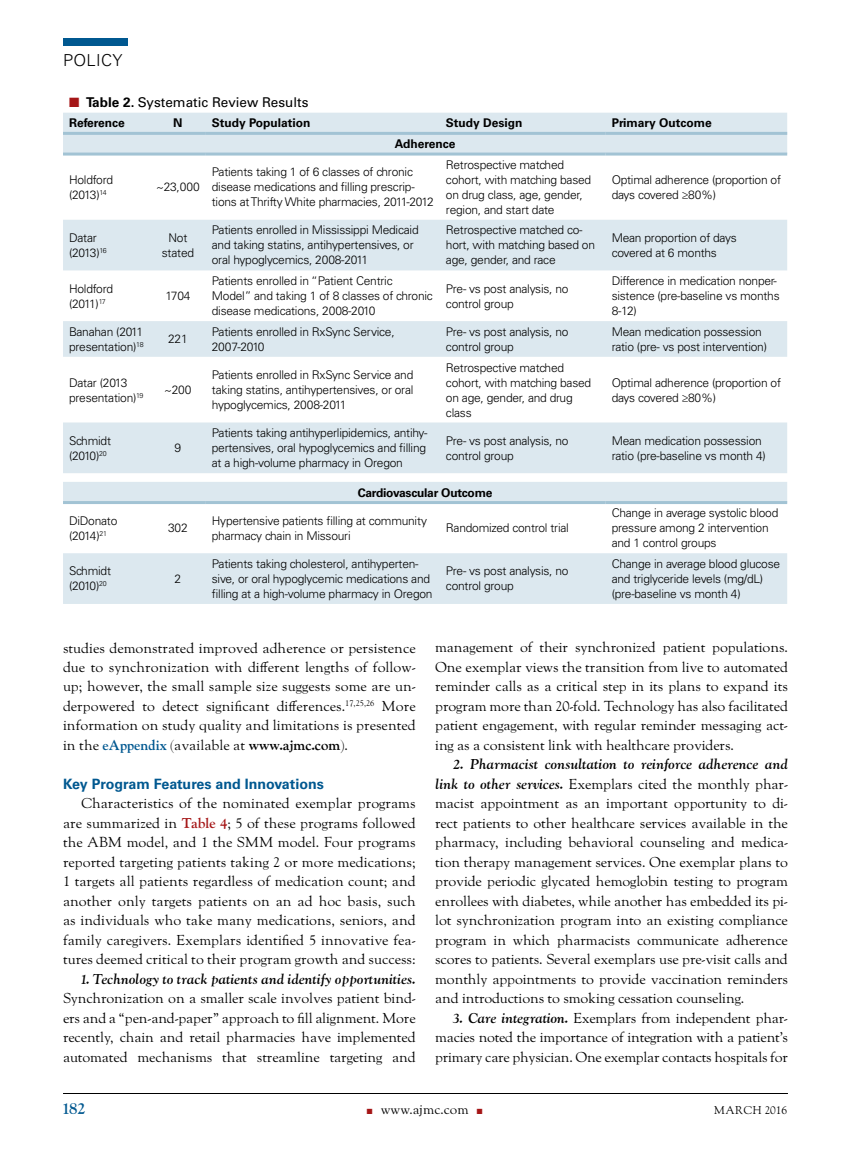
<style>
.page{position:relative;width:851px;height:1161px;background:#fff}
.page>*{position:absolute;margin:0;border:0;box-sizing:border-box;transform-origin:0 0}
.t1{font:300 16.5px "Univers LT Std";letter-spacing:.02em;color:#000}
.t2{font:700 16.5px "LTC Goudy Oldstyle Pro";color:#005890}
.t3{font:14.25px/19.5px "LTC Goudy Oldstyle Pro";letter-spacing:-.01em;color:#000;text-align:justify}
.t4{font:italic 700 14.25px "LTC Goudy Oldstyle Pro";letter-spacing:-.01em;color:#000}
.t5{font:700 14.25px "Univers LT Std";color:#005890}
.t6{font:13.5px "Univers LT Std";color:#000}
.t7{font:13.5px "LTC Goudy Oldstyle Pro";color:#000}
.t8{font:300 12px/15px "Univers LT Std";letter-spacing:-.02em;color:#000}
.t9{font:700 12px "Univers LT Std";color:#000}
.t10{font:700 12px "Univers LT Std";letter-spacing:-.02em;color:#000}
.t11{font:11.25px "LTC Goudy Oldstyle Pro";letter-spacing:.02em;color:#000}
.s1{color:#a51617}
.s2{font-weight:700}
.s3{font-family:"Goudy";font-weight:700;color:#005890}
.s4{font-weight:700;color:#a51617}
.s5{font-weight:700;font-style:italic}
</style>
<div class="page">
<hr style="left:63px;top:1093px;width:725px;height:1px;background:#000">
<div style="left:63px;top:38px;width:65px;height:8px;background:#005890"></div>
<svg style="left:63px;top:113px;width:724px;height:491px;fill:#e2ecf1"></svg>
<hr style="left:63px;top:132px;width:87px;height:3px;background:#a2c3d4">
<hr style="left:150px;top:132px;width:56px;height:3px;background:#a2c3d4">
<hr style="left:206px;top:132px;width:234px;height:3px;background:#a2c3d4">
<hr style="left:440px;top:132px;width:165px;height:3px;background:#a2c3d4">
<hr style="left:605px;top:132px;width:182px;height:3px;background:#a2c3d4">
<hr style="left:63px;top:153px;width:87px;height:3px;background:#a2c3d4">
<hr style="left:150px;top:153px;width:56px;height:3px;background:#a2c3d4">
<hr style="left:206px;top:153px;width:234px;height:3px;background:#a2c3d4">
<hr style="left:440px;top:153px;width:165px;height:3px;background:#a2c3d4">
<hr style="left:605px;top:153px;width:182px;height:3px;background:#a2c3d4">
<hr style="left:63px;top:501px;width:87px;height:3px;background:#a2c3d4">
<hr style="left:150px;top:501px;width:56px;height:3px;background:#a2c3d4">
<hr style="left:206px;top:501px;width:234px;height:3px;background:#a2c3d4">
<hr style="left:440px;top:501px;width:165px;height:3px;background:#a2c3d4">
<hr style="left:605px;top:501px;width:182px;height:3px;background:#a2c3d4">
<p class="t1" style="left:63px;top:50px;width:61px">POLICY</p>
<p class="t6" style="left:69px;top:94px;width:241px"><span class="s1">■</span> <span class="s2">Table 2.</span> Systematic Review Results</p>
<p class="t9" style="left:69px;top:116px;width:57px">Reference</p>
<p class="t9" style="left:173px;top:116px;width:11px">N</p>
<p class="t9" style="left:212px;top:116px;width:100px">Study Population</p>
<p class="t9" style="left:446px;top:116px;width:78px">Study Design</p>
<p class="t9" style="left:611px;top:116px;width:102px">Primary Outcome</p>
<p class="t9" style="left:395px;top:137px;width:62px">Adherence</p>
<p class="t8" style="left:69px;top:172px;width:46px">Holdford (2013)<sup>14</sup></p>
<p class="t8" style="left:156px;top:180px;width:45px">~23,000</p>
<p class="t8" style="left:212px;top:165px;width:224px">Patients taking 1 of 6 classes of chronic disease medications and filling prescrip&shy;tions at Thrifty White pharmacies, 2011-2012</p>
<p class="t8" style="left:446px;top:157px;width:147px">Retrospective matched cohort, with matching based on drug class, age, gender, region, and start date</p>
<p class="t8" style="left:611px;top:172px;width:171px">Optimal adherence (proportion of days covered ≥80%)</p>
<p class="t8" style="left:69px;top:230px;width:39px">Datar (2013)<sup>16</sup></p>
<p class="t8" style="left:162px;top:230px;width:34px;text-align:center">Not stated</p>
<p class="t8" style="left:212px;top:223px;width:208px">Patients enrolled in Mississippi Medicaid and taking statins, antihypertensives, or oral hypoglycemics, 2008-2011</p>
<p class="t8" style="left:446px;top:223px;width:150px">Retrospective matched co&shy;hort, with matching based on age, gender, and race</p>
<p class="t8" style="left:611px;top:230px;width:126px">Mean proportion of days covered at 6 months</p>
<p class="t8" style="left:69px;top:281px;width:46px">Holdford (2011)<sup>17</sup></p>
<p class="t8" style="left:165px;top:288px;width:27px">1704</p>
<p class="t8" style="left:212px;top:273px;width:222px">Patients enrolled in “Patient Centric<br>Model” and taking 1 of 8 classes of chronic disease medications, 2008-2010</p>
<p class="t8" style="left:446px;top:281px;width:124px">Pre- vs post analysis, no control group</p>
<p class="t8" style="left:611px;top:273px;width:169px">Difference in medication nonper&shy;sistence (pre-baseline vs months<br>8-12)</p>
<p class="t8" style="left:69px;top:324px;width:76px">Banahan (2011 presentation)<sup>18</sup></p>
<p class="t8" style="left:168px;top:332px;width:21px">221</p>
<p class="t8" style="left:212px;top:324px;width:184px">Patients enrolled in RxSync Service,<br>2007-2010</p>
<p class="t8" style="left:446px;top:324px;width:124px">Pre- vs post analysis, no control group</p>
<p class="t8" style="left:611px;top:324px;width:157px">Mean medication possession ratio (pre- vs post intervention)</p>
<p class="t8" style="left:69px;top:375px;width:76px">Datar (2013 presentation)<sup>19</sup></p>
<p class="t8" style="left:164px;top:382px;width:29px">~200</p>
<p class="t8" style="left:212px;top:367px;width:203px;text-align:justify">Patients enrolled in RxSync Service and taking statins, antihypertensives, or oral hypoglycemics, 2008-2011</p>
<p class="t8" style="left:446px;top:360px;width:147px">Retrospective matched cohort, with matching based on age, gender, and drug class</p>
<p class="t8" style="left:611px;top:375px;width:171px">Optimal adherence (proportion of days covered ≥80%)</p>
<p class="t8" style="left:69px;top:433px;width:43px">Schmidt (2010)<sup>20</sup></p>
<p class="t8" style="left:174px;top:440px;width:8px">9</p>
<p class="t8" style="left:212px;top:425px;width:217px;text-align:justify">Patients taking antihyperlipidemics, antihy&shy;pertensives, oral hypoglycemics and filling at a high-volume pharmacy in Oregon</p>
<p class="t8" style="left:446px;top:433px;width:124px">Pre- vs post analysis, no control group</p>
<p class="t8" style="left:611px;top:433px;width:156px">Mean medication possession ratio (pre-baseline vs month 4)</p>
<p class="t10" style="left:358px;top:485px;width:136px">Cardiovascular Outcome</p>
<p class="t8" style="left:69px;top:513px;width:50px">DiDonato (2014)<sup>21</sup></p>
<p class="t8" style="left:168px;top:521px;width:21px">302</p>
<p class="t8" style="left:212px;top:513px;width:217px">Hypertensive patients filling at community pharmacy chain in Missouri</p>
<p class="t8" style="left:446px;top:521px;width:124px">Randomized control trial</p>
<p class="t8" style="left:611px;top:506px;width:168px">Change in average systolic blood pressure among 2 intervention and 1 control groups</p>
<p class="t8" style="left:69px;top:564px;width:43px">Schmidt (2010)<sup>20</sup></p>
<p class="t8" style="left:174px;top:571px;width:8px">2</p>
<p class="t8" style="left:212px;top:556px;width:222px">Patients taking cholesterol, antihyperten&shy;sive, or oral hypoglycemic medications and filling at a high-volume pharmacy in Oregon</p>
<p class="t8" style="left:446px;top:564px;width:124px">Pre- vs post analysis, no control group</p>
<p class="t8" style="left:611px;top:556px;width:170px">Change in average blood glucose and triglyceride levels (mg/dL) (pre-baseline vs month 4)</p>
<p class="t3" style="left:63px;top:639px;width:354px">studies demonstrated improved adherence or persistence due to synchronization with different lengths of follow&shy;up; however, the small sample size suggests some are un&shy;derpowered to detect significant differences.<sup>17,25,26</sup> More information on study quality and limitations is presented in the <span class="s3">eAppendix</span> (available at <span class="s2">www.ajmc.com</span>).</p>
<p class="t5" style="left:63px;top:776px;width:262px">Key Program Features and Innovations</p>
<p class="t3" style="left:63px;top:795px;width:354px;text-indent:18px">Characteristics of the nominated exemplar programs are summarized in <span class="s4">Table 4</span>; 5 of these programs followed the ABM model, and 1 the SMM model. Four programs reported targeting patients taking 2 or more medications; 1 targets all patients regardless of medication count; and another only targets patients on an ad hoc basis, such as individuals who take many medications, seniors, and family caregivers. Exemplars identified 5 innovative fea&shy;tures deemed critical to their program growth and success:</p>
<p class="t4" style="left:81px;top:971px;width:336px">1. Technology to track patients and identify opportunities.</p>
<p class="t3" style="left:63px;top:990px;width:354px">Synchronization on a smaller scale involves patient bind&shy;ers and a “pen-and-paper” approach to fill alignment. More recently, chain and retail pharmacies have implemented automated mechanisms that streamline targeting and</p>
<p class="t3" style="left:435px;top:639px;width:354px">management of their synchronized patient populations.<br>One exemplar views the transition from live to automated reminder calls as a critical step in its plans to expand its program more than 20-fold. Technology has also facilitated patient engagement, with regular reminder messaging act&shy;ing as a consistent link with healthcare providers.</p>
<p class="t3" style="left:435px;top:756px;width:354px;text-indent:18px"><span class="s5">2. Pharmacist consultation to reinforce adherence and link to other services.</span> Exemplars cited the monthly phar&shy;macist appointment as an important opportunity to di&shy;rect patients to other healthcare services available in the pharmacy, including behavioral counseling and medica&shy;tion therapy management services. One exemplar plans to provide periodic glycated hemoglobin testing to program enrollees with diabetes, while another has embedded its pi&shy;lot synchronization program into an existing compliance program in which pharmacists communicate adherence scores to patients. Several exemplars use pre-visit calls and monthly appointments to provide vaccination reminders and introductions to smoking cessation counseling.</p>
<p class="t3" style="left:435px;top:1009px;width:354px;text-indent:18px"><span class="s5">3. Care integration.</span> Exemplars from independent phar&shy;macies noted the importance of integration with a patient’s primary care physician. One exemplar contacts hospitals for</p>
<p class="t2" style="left:63px;top:1100px;width:24px">182</p>
<p class="t7" style="left:367px;top:1102px;width:117px"><span class="s1">■</span> www.ajmc.com <span class="s1">■</span></p>
<p class="t11" style="left:714px;top:1104px;width:75px">MARCH 2016</p>
</div>
